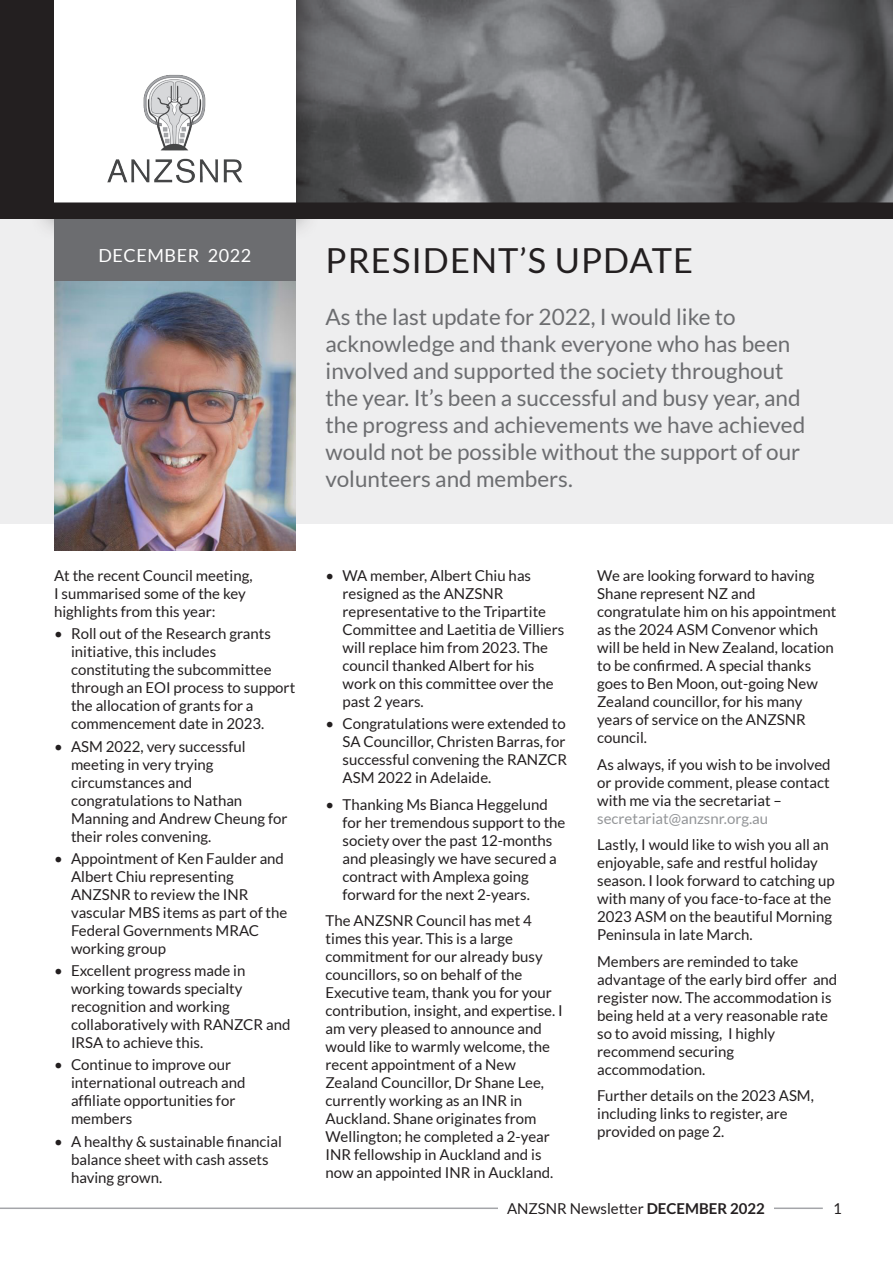
<style>
.page{position:relative;width:893px;height:1263px;background:#fff}
.page>*{position:absolute;margin:0;border:0;box-sizing:border-box;transform-origin:0 0}
.t1{font:34.5px "Lato";letter-spacing:.03em;color:#231f20}
.t2{font:22.5px/27px "Lato";color:#6c6d70}
.t3{font:18px "Lato";letter-spacing:.03em;color:#fff}
.t4{font:15px/18px "Lato";color:#231f20}
.s1{color:#939598}
.s2{font-weight:700}
</style>
<div class="page">
<div style="left:0;top:219px;width:893px;height:304px;background:#eeeeef"></div>
<img style="left:0;top:0;width:893px;height:202px">
<div style="left:29px;top:0;width:292px;height:242px;background:#231f20;opacity:.75"></div>
<div style="left:54px;top:0;width:242px;height:217px;background:#fff"></div>
<img style="left:107px;top:74px;width:136px;height:109px">
<div style="left:54px;top:219px;width:242px;height:62px;background:#6c6d70"></div>
<img style="left:54px;top:281px;width:242px;height:270px">
<div style="left:0;top:202px;width:893px;height:17px;background:#231f20"></div>
<hr style="left:0;top:1207px;width:823px;height:2px;background:#a4a5a9">
<div style="left:498px;top:1201px;width:276px;height:23px;background:#fff"></div>
<p class="t3" style="left:99px;top:246px;width:154px">DECEMBER 2022</p>
<p class="t1" style="left:326px;top:242px;width:369px">PRESIDENT’S UPDATE</p>
<p class="t2" style="left:326px;top:304px;width:481px">As the last update for 2022, I would like to acknowledge and thank everyone who has been involved and supported the society throughout the year. It’s been a successful and busy year, and the progress and achievements we have achieved would not be possible without the support of our volunteers and members.</p>
<p class="t4" style="left:54px;top:566px;width:200px">At the recent Council meeting,<br>I summarised some of the key highlights from this year:</p>
<p class="t4" style="left:71px;top:625px;width:226px;text-indent:-17px">• Roll out of the Research grants initiative, this includes constituting the subcommittee through an EOI process to support the allocation of grants for a commencement date in 2023.</p>
<p class="t4" style="left:71px;top:737px;width:218px;text-indent:-17px">• ASM 2022, very successful meeting in very trying circumstances and congratulations to Nathan<br>Manning and Andrew Cheung for their roles convening.</p>
<p class="t4" style="left:71px;top:849px;width:218px;text-indent:-17px">• Appointment of Ken Faulder and<br>Albert Chiu representing<br>ANZSNR to review the INR vascular MBS items as part of the<br>Federal Governments MRAC working group</p>
<p class="t4" style="left:71px;top:961px;width:221px;text-indent:-17px">• Excellent progress made in working towards specialty recognition and working collaboratively with RANZCR and<br>IRSA to achieve this.</p>
<p class="t4" style="left:71px;top:1056px;width:176px;text-indent:-17px">• Continue to improve our international outreach and affiliate opportunities for members</p>
<p class="t4" style="left:71px;top:1132px;width:212px;text-indent:-17px">• A healthy &amp; sustainable financial balance sheet with cash assets having grown.</p>
<p class="t4" style="left:343px;top:566px;width:223px;text-indent:-17px">• WA member, Albert Chiu has resigned as the ANZSNR representative to the Tripartite<br>Committee and Laetitia de Villiers will replace him from 2023. The council thanked Albert for his work on this committee over the past 2 years.</p>
<p class="t4" style="left:343px;top:715px;width:226px;text-align:justify;text-indent:-17px">• Congratulations were extended to SA Councillor, Christen Barras, for successful convening the RANZCR ASM 2022 in Adelaide.</p>
<p class="t4" style="left:343px;top:795px;width:224px;text-indent:-17px">• Thanking Ms Bianca Heggelund for her tremendous support to the society over the past 12-months and pleasingly we have secured a contract with Amplexa going forward for the next 2-years.</p>
<p class="t4" style="left:326px;top:912px;width:239px">The ANZSNR Council has met 4 times this year. This is a large commitment for our already busy councillors, so on behalf of the<br>Executive team, thank you for your contribution, insight, and expertise. I am very pleased to announce and would like to warmly welcome, the recent appointment of a New<br>Zealand Councillor, Dr Shane Lee, currently working as an INR in<br>Auckland. Shane originates from<br>Wellington; he completed a 2-year<br>INR fellowship in Auckland and is now an appointed INR in Auckland.</p>
<p class="t4" style="left:597px;top:566px;width:241px">We are looking forward to having<br>Shane represent NZ and congratulate him on his appointment as the 2024 ASM Convenor which will be held in New Zealand, location to be confirmed. A special thanks goes to Ben Moon, out-going New<br>Zealand councillor, for his many years of service on the ANZSNR council.</p>
<p class="t4" style="left:597px;top:755px;width:235px">As always, if you wish to be involved or provide comment, please contact with me via the secretariat – <span class="s1">secretariat@anzsnr.org.au</span></p>
<p class="t4" style="left:597px;top:835px;width:239px">Lastly, I would like to wish you all an enjoyable, safe and restful holiday season. I look forward to catching up with many of you face-to-face at the 2023 ASM on the beautiful Morning Peninsula in late March.</p>
<p class="t4" style="left:597px;top:952px;width:242px">Members are reminded to take advantage of the early bird offer and register now. The accommodation is being held at a very reasonable rate so to avoid missing, I highly recommend securing accommodation.</p>
<p class="t4" style="left:597px;top:1086px;width:218px">Further details on the 2023 ASM, including links to register, are provided on page 2.</p>
<p class="t4" style="left:507px;top:1199px;width:259px">ANZSNR Newsletter <span class="s2">DECEMBER 2022</span></p>
<p class="t4" style="left:833px;top:1199px;width:10px">1</p>
</div>
